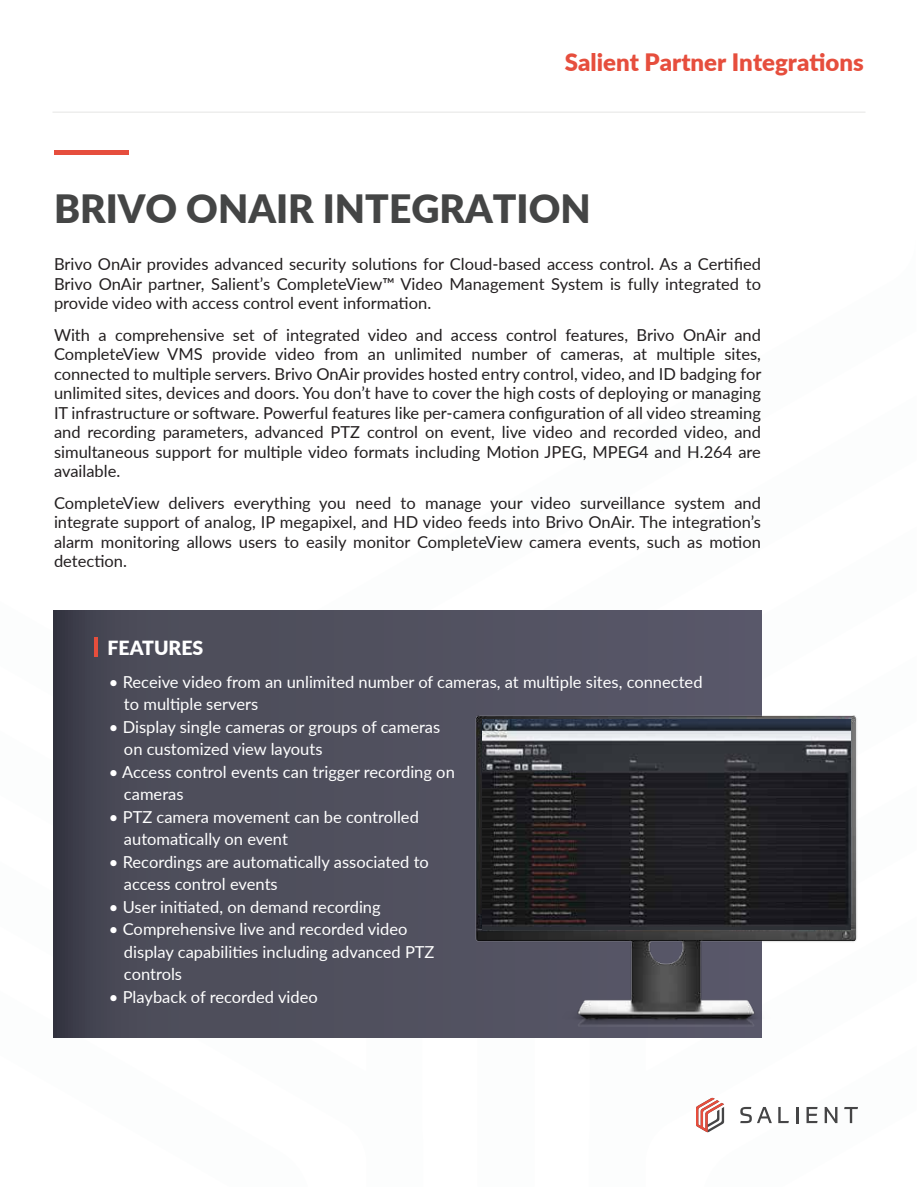
<style>
.page{position:relative;width:918px;height:1188px;background:#fff}
.page>*{position:absolute;margin:0;border:0;box-sizing:border-box;transform-origin:0 0}
.t1{font:900 39px "Lato";color:#444545}
.t2{font:900 24px "Lato";color:#e64e3d}
.t3{font:900 19.5px "Lato";color:#fff}
.t4{font:16.5px/19.5px "Lato";color:#231f20;text-align:justify}
.t5{font:16.5px/22.5px "Lato";color:#fff}
</style>
<div class="page">
<svg style="left:696px;top:1097px;width:162px;height:36px"></svg>
<div style="left:53px;top:611px;width:708px;height:426px;background:linear-gradient(to right,#464652,#5b596b)"></div>
<div style="left:54px;top:150px;width:75px;height:5px;background:#e64e3d"></div>
<hr style="left:52px;top:112px;width:814px;height:1px;background:#e5e5e4">
<hr style="left:94px;top:637px;width:4px;height:19px;background:#e64e3c">
<img style="left:453px;top:706px;width:404px;height:324px">
<img style="left:483px;top:720px;width:367px;height:210px">
<h2 class="t2" style="left:565px;top:45px;width:301px">Salient Partner Integrations</h2>
<h1 class="t1" style="left:54px;top:180px;width:538px">BRIVO ONAIR INTEGRATION</h1>
<p class="t4" style="left:54px;top:254px;width:709px">Brivo OnAir provides advanced security solutions for Cloud-based access control. As a Certified Brivo OnAir partner, Salient’s CompleteView™ Video Management System is fully integrated to provide video with access control event information.</p>
<p class="t4" style="left:54px;top:324px;width:709px">With a comprehensive set of integrated video and access control features, Brivo OnAir and CompleteView VMS provide video from an unlimited number of cameras, at multiple sites, connected to multiple servers. Brivo OnAir provides hosted entry control, video, and ID badging for unlimited sites, devices and doors. You don’t have to cover the high costs of deploying or managing IT infrastructure or software. Powerful features like per-camera configuration of all video streaming and recording parameters, advanced PTZ control on event, live video and recorded video, and simultaneous support for multiple video formats including Motion JPEG, MPEG4 and H.264 are available.</p>
<p class="t4" style="left:54px;top:492px;width:709px">CompleteView delivers everything you need to manage your video surveillance system and integrate support of analog, IP megapixel, and HD video feeds into Brivo OnAir. The integration’s alarm monitoring allows users to easily monitor CompleteView camera events, such as motion detection.</p>
<p class="t3" style="left:107px;top:633px;width:97px">FEATURES</p>
<p class="t5" style="left:124px;top:670px;width:580px;text-indent:-15px">• Receive video from an unlimited number of cameras, at multiple sites, connected to multiple servers</p>
<p class="t5" style="left:124px;top:715px;width:318px;text-indent:-15px">• Display single cameras or groups of cameras on customized view layouts</p>
<p class="t5" style="left:124px;top:760px;width:332px;text-indent:-15px">• Access control events can trigger recording on cameras</p>
<p class="t5" style="left:124px;top:805px;width:296px;text-indent:-15px">• PTZ camera movement can be controlled automatically on event</p>
<p class="t5" style="left:124px;top:850px;width:306px;text-indent:-15px">• Recordings are automatically associated to access control events</p>
<p class="t5" style="left:109px;top:895px;width:273px">• User initiated, on demand recording</p>
<p class="t5" style="left:124px;top:917px;width:312px;text-indent:-15px">• Comprehensive live and recorded video display capabilities including advanced PTZ controls</p>
<p class="t5" style="left:109px;top:985px;width:210px">• Playback of recorded video</p>
</div>
